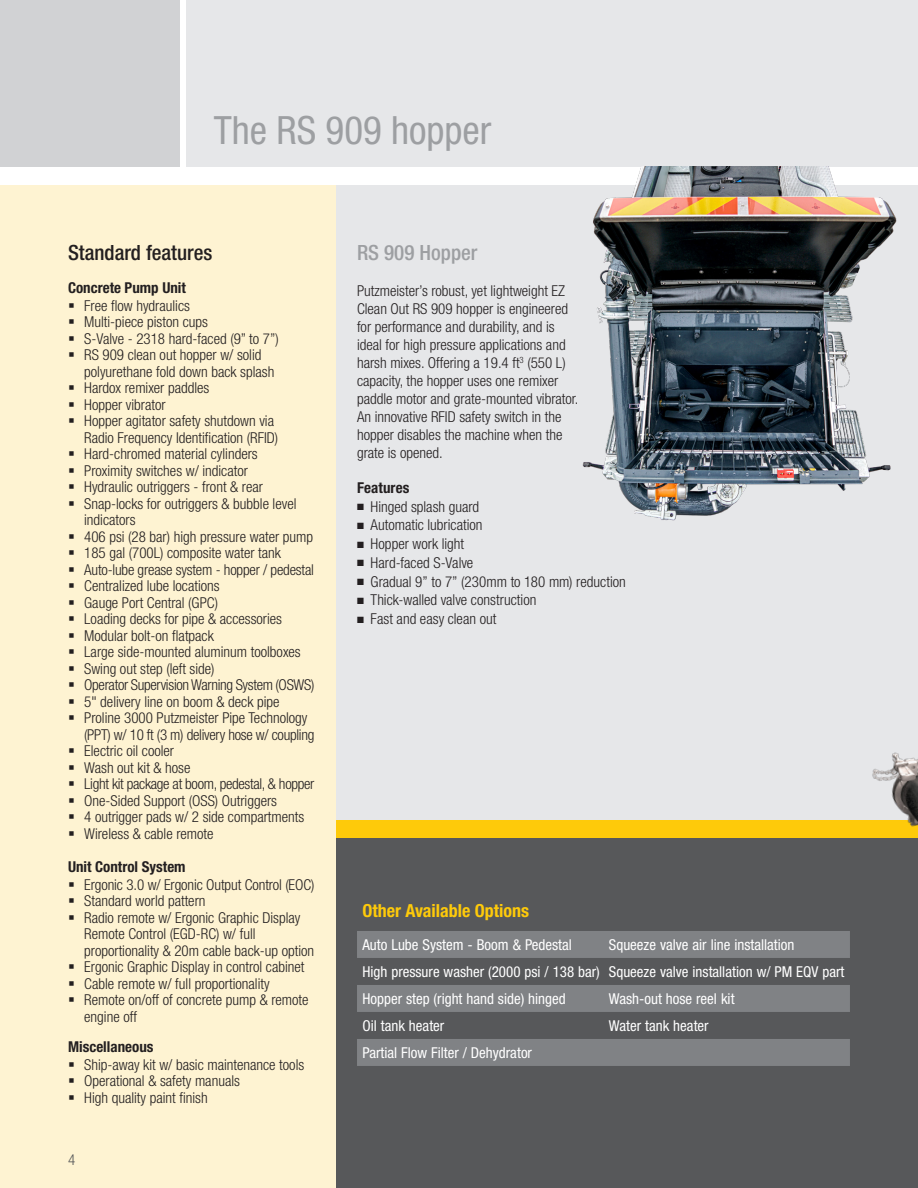
<style>
.page{position:relative;width:918px;height:1188px;background:#fff}
.page>*{position:absolute;margin:0;border:0;box-sizing:border-box;transform-origin:0 0}
.Page_Headline{font:condensed 39px "Helvetica Neue LT Pro";color:#9d9fa2}
.Page_Subheadline_-_Black{font:500 condensed 21px "Helvetica Neue LT Std";color:#231f20}
.Page_Subheadline_-_Gray{font:500 condensed 21px "Helvetica Neue LT Std";color:#9d9fa2}
.t1{font:700 condensed 18px "Helvetica Neue LT Pro";color:#feca0a}
.Page_Copy{font:300 condensed 15px/18px "Helvetica Neue LT Std";color:#231f20}
.t2{font:condensed 15px "Helvetica Neue LT Pro";color:#fff}
.t3{font:300 condensed 15px "Helvetica Neue LT Pro";color:#231f20}
.Page_Copy-2{font:300 condensed 15px "Helvetica Neue LT Std";letter-spacing:-.02em;color:#231f20}
.Page_Copy-3{font:700 condensed 15px "Helvetica Neue LT Std";color:#231f20}
.copy_text_bold{font:700 condensed 15px "Helvetica Neue LT Pro";letter-spacing:.005em;color:#231f20}
.Bullet_Copy{font:300 condensed 15px "Helvetica Neue LT Std";color:#57585a}
</style>
<div class="page">
<div style="left:336px;top:186px;width:582px;height:635px;background:#e6e7e9"></div>
<div style="left:0;top:0;width:180px;height:166px;background:#d1d2d4"></div>
<div style="left:187px;top:0;width:731px;height:166px;background:#e6e7e9"></div>
<div style="left:315px;top:838px;width:603px;height:350px;background:#57585a"></div>
<div style="left:315px;top:821px;width:603px;height:17px;background:#feca0a"></div>
<img style="left:850px;top:752px;width:68px;height:75px">
<svg style="left:357px;top:931px;width:493px;height:135px;fill:#808285"></svg>
<div style="left:0;top:186px;width:336px;height:1002px;background:#fef3d2"></div>
<img style="left:582px;top:166px;width:336px;height:355px">
<p class="Page_Headline" style="left:214px;top:108px;width:279px">The RS 909 hopper</p>
<p class="Page_Subheadline_-_Black" style="left:68px;top:240px;width:146px">Standard features</p>
<p class="Page_Copy-3" style="left:68px;top:278px;width:119px">Concrete Pump Unit</p>
<p class="Page_Copy" style="left:84px;top:296px;width:107px">Free flow hydraulics</p>
<p class="Page_Copy" style="left:84px;top:313px;width:125px">Multi-piece piston cups</p>
<p class="Page_Copy" style="left:84px;top:329px;width:196px">S-Valve - 2318 hard-faced (9” to 7”)</p>
<p class="Page_Copy" style="left:84px;top:347px;width:192px;line-height:16.5px">RS 909 clean out hopper w/ solid polyurethane fold down back splash</p>
<p class="Page_Copy" style="left:84px;top:379px;width:127px">Hardox remixer paddles</p>
<p class="Page_Copy" style="left:84px;top:395px;width:83px">Hopper vibrator</p>
<p class="Page_Copy" style="left:84px;top:413px;width:195px;line-height:16.5px">Hopper agitator safety shutdown via<br>Radio Frequency Identification (RFID)</p>
<p class="Page_Copy" style="left:84px;top:445px;width:175px">Hard-chromed material cylinders</p>
<p class="Page_Copy" style="left:84px;top:461px;width:165px">Proximity switches w/ indicator</p>
<p class="Page_Copy" style="left:84px;top:478px;width:180px">Hydraulic outriggers - front &amp; rear</p>
<p class="Page_Copy" style="left:84px;top:495px;width:214px;line-height:16.5px">Snap-locks for outriggers &amp; bubble level indicators</p>
<p class="Page_Copy" style="left:84px;top:527px;width:230px">406 psi (28 bar) high pressure water pump</p>
<p class="Page_Copy" style="left:84px;top:544px;width:198px">185 gal (700L) composite water tank</p>
<p class="Page_Copy" style="left:84px;top:560px;width:231px">Auto-lube grease system - hopper / pedestal</p>
<p class="Page_Copy" style="left:84px;top:577px;width:137px">Centralized lube locations</p>
<p class="Page_Copy" style="left:84px;top:593px;width:135px">Gauge Port Central (GPC)</p>
<p class="Page_Copy" style="left:84px;top:610px;width:199px">Loading decks for pipe &amp; accessories</p>
<p class="Page_Copy" style="left:84px;top:626px;width:131px">Modular bolt-on flatpack</p>
<p class="Page_Copy" style="left:84px;top:643px;width:218px">Large side-mounted aluminum toolboxes</p>
<p class="Page_Copy" style="left:84px;top:659px;width:132px">Swing out step (left side)</p>
<p class="Page_Copy-2" style="left:84px;top:676px;width:232px">Operator Supervision Warning System (OSWS)</p>
<p class="Page_Copy" style="left:84px;top:692px;width:197px">5" delivery line on boom &amp; deck pipe</p>
<p class="Page_Copy" style="left:84px;top:710px;width:232px;line-height:16.5px">Proline 3000 Putzmeister Pipe Technology (PPT) w/ 10 ft (3 m) delivery hose w/ coupling</p>
<p class="Page_Copy" style="left:84px;top:742px;width:91px">Electric oil cooler</p>
<p class="Page_Copy" style="left:84px;top:758px;width:108px">Wash out kit &amp; hose</p>
<p class="Page_Copy-2" style="left:84px;top:775px;width:232px">Light kit package at boom, pedestal, &amp; hopper</p>
<p class="Page_Copy" style="left:84px;top:791px;width:194px">One-Sided Support (OSS) Outriggers</p>
<p class="Page_Copy" style="left:84px;top:808px;width:222px">4 outrigger pads w/ 2 side compartments</p>
<p class="Page_Copy" style="left:84px;top:824px;width:131px">Wireless &amp; cable remote</p>
<p class="Page_Copy-3" style="left:68px;top:857px;width:119px">Unit Control System</p>
<p class="Page_Copy" style="left:84px;top:875px;width:232px">Ergonic 3.0 w/ Ergonic Output Control (EOC)</p>
<p class="Page_Copy" style="left:84px;top:892px;width:123px">Standard world pattern</p>
<p class="Page_Copy" style="left:84px;top:909px;width:232px;line-height:16.5px">Radio remote w/ Ergonic Graphic Display<br>Remote Control (EGD-RC) w/ full proportionality &amp; 20m cable back-up option</p>
<p class="Page_Copy" style="left:84px;top:958px;width:222px">Ergonic Graphic Display in control cabinet</p>
<p class="Page_Copy" style="left:84px;top:974px;width:187px">Cable remote w/ full proportionality</p>
<p class="Page_Copy" style="left:84px;top:992px;width:226px;line-height:16.5px">Remote on/off of concrete pump &amp; remote engine off</p>
<p class="Page_Copy-3" style="left:68px;top:1037px;width:87px">Miscellaneous</p>
<p class="Page_Copy" style="left:84px;top:1055px;width:222px">Ship-away kit w/ basic maintenance tools</p>
<p class="Page_Copy" style="left:84px;top:1072px;width:157px">Operational &amp; safety manuals</p>
<p class="Page_Copy" style="left:84px;top:1088px;width:125px">High quality paint finish</p>
<p class="Bullet_Copy" style="left:68px;top:1151px;width:9px">4</p>
<p class="Page_Subheadline_-_Gray" style="left:357px;top:240px;width:122px">RS 909 Hopper</p>
<p class="Page_Copy" style="left:357px;top:282px;width:223px">Putzmeister’s robust, yet lightweight EZ Clean Out RS 909 hopper is engineered for performance and durability, and is ideal for high pressure applications and harsh mixes. Offering a 19.4 ft<sup>3</sup> (550 L) capacity, the hopper uses one remixer paddle motor and grate-mounted vibrator.<br>An innovative RFID safety switch in the hopper disables the machine when the grate is opened.</p>
<p class="copy_text_bold" style="left:357px;top:478px;width:54px">Features</p>
<p class="t3" style="left:357px;top:498px;width:124px">■ Hinged splash guard</p>
<p class="t3" style="left:357px;top:516px;width:127px">■ Automatic lubrication</p>
<p class="t3" style="left:357px;top:535px;width:109px">■ Hopper work light</p>
<p class="t3" style="left:357px;top:554px;width:118px">■ Hard-faced S-Valve</p>
<p class="t3" style="left:357px;top:573px;width:270px">■ Gradual 9” to 7” (230mm to 180 mm) reduction</p>
<p class="t3" style="left:357px;top:591px;width:181px">■ Thick-walled valve construction</p>
<p class="t3" style="left:357px;top:610px;width:141px">■ Fast and easy clean out</p>
<p class="t1" style="left:362px;top:900px;width:168px">Other Available Options</p>
<p class="t2" style="left:362px;top:936px;width:211px">Auto Lube System - Boom &amp; Pedestal</p>
<p class="t2" style="left:609px;top:936px;width:187px">Squeeze valve air line installation</p>
<p class="t2" style="left:362px;top:963px;width:239px">High pressure washer (2000 psi / 138 bar)</p>
<p class="t2" style="left:609px;top:963px;width:237px">Squeeze valve installation w/ PM EQV part</p>
<p class="t2" style="left:362px;top:990px;width:205px">Hopper step (right hand side) hinged</p>
<p class="t2" style="left:609px;top:990px;width:127px">Wash-out hose reel kit</p>
<p class="t2" style="left:362px;top:1017px;width:83px">Oil tank heater</p>
<p class="t2" style="left:609px;top:1017px;width:101px">Water tank heater</p>
<p class="t2" style="left:362px;top:1044px;width:171px">Partial Flow Filter / Dehydrator</p>
</div>
